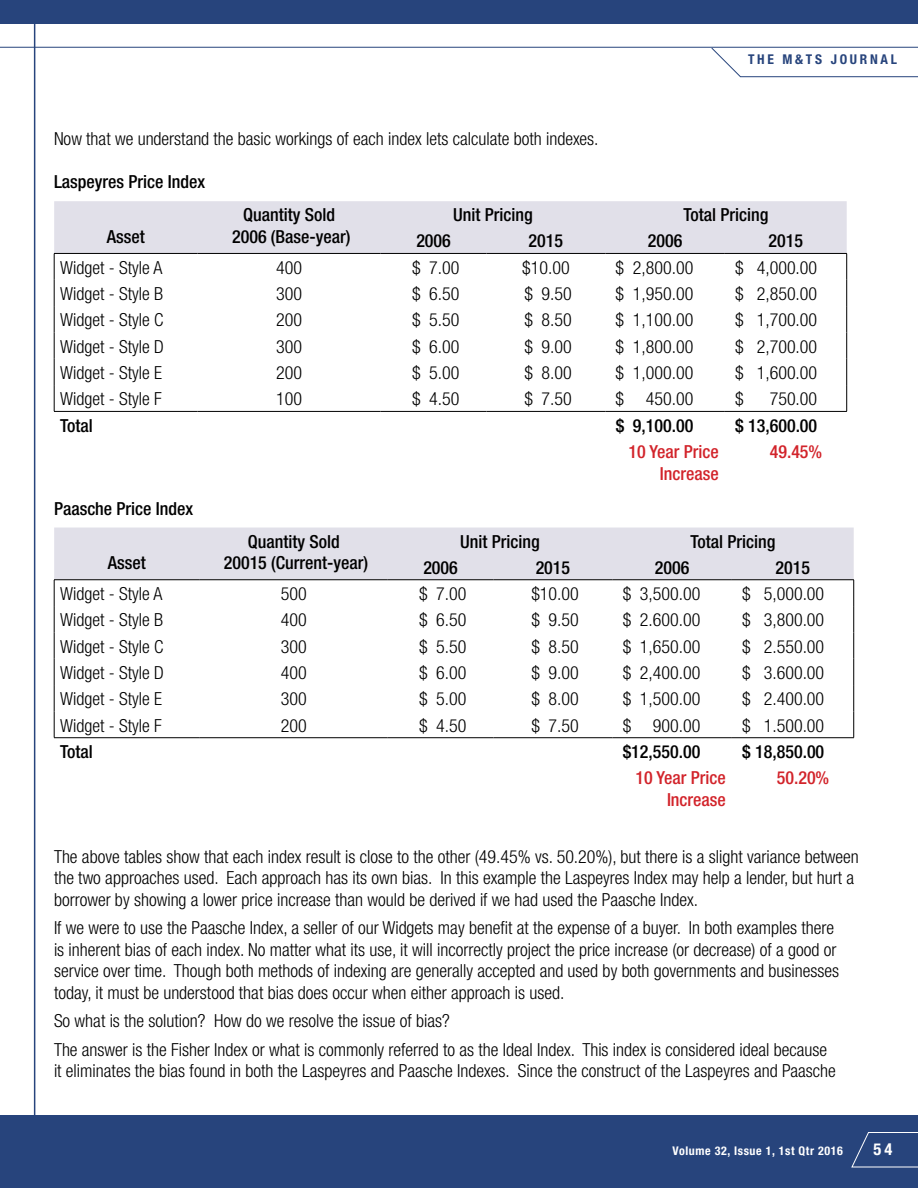
<style>
.page{position:relative;width:918px;height:1188px;background:#fff}
.page>*{position:absolute;margin:0;border:0;box-sizing:border-box;transform-origin:0 0}
.t1{font:300 condensed 18px/21.6px "Helvetica Neue";color:#000}
.t2{font:500 condensed 18px/21.6px "Helvetica Neue";color:#000;text-align:center}
.t3{font:500 condensed 18px/21.6px "Helvetica Neue";color:#d2232a;text-align:right}
.t4{font:700 condensed 16.5px "Helvetica Neue";color:#fff}
.t5{font:700 condensed 13.5px "Helvetica Neue";letter-spacing:.2em;color:#27447c}
.t6{font:700 condensed 12px "Helvetica Neue";letter-spacing:.05em;color:#fff}
</style>
<div class="page">
<svg style="left:54px;top:201px;width:793px;height:210px"></svg>
<hr style="left:54px;top:411px;width:144px;height:1px;background:#000">
<hr style="left:198px;top:411px;width:183px;height:1px;background:#000">
<hr style="left:381px;top:411px;width:106px;height:1px;background:#000">
<hr style="left:487px;top:411px;width:118px;height:1px;background:#000">
<hr style="left:605px;top:411px;width:120px;height:1px;background:#000">
<hr style="left:725px;top:411px;width:122px;height:1px;background:#000">
<svg style="left:54px;top:528px;width:800px;height:209px"></svg>
<hr style="left:54px;top:737px;width:146px;height:1px;background:#000">
<hr style="left:200px;top:737px;width:188px;height:1px;background:#000">
<hr style="left:388px;top:737px;width:106px;height:1px;background:#000">
<hr style="left:494px;top:737px;width:118px;height:1px;background:#000">
<hr style="left:612px;top:737px;width:120px;height:1px;background:#000">
<hr style="left:732px;top:737px;width:122px;height:1px;background:#000">
<hr style="left:0;top:47px;width:918px;height:1px;background:#27447c">
<hr style="left:34px;top:0;width:1px;height:1188px;background:#27447c">
<svg style="left:711px;top:47px;width:207px;height:30px"></svg>
<div style="left:0;top:1115px;width:918px;height:73px;background:#27447c"></div>
<div style="left:0;top:0;width:918px;height:24px;background:#27447c"></div>
<svg style="left:851px;top:1132px;width:67px;height:36px"></svg>
<p class="t5" style="left:748px;top:52px;width:150px">THE M&amp;TS JOURNAL</p>
<p class="t1" style="left:54px;top:128px;width:546px">Now that we understand the basic workings of each index lets calculate both indexes.</p>
<p class="t2" style="left:54px;top:171px;width:153px">Laspeyres Price Index</p>
<p class="t2" style="left:107px;top:226px;width:40px">Asset</p>
<p class="t2" style="left:232px;top:204px;width:120px">Quantity Sold<br>2006 (Base-year)</p>
<p class="t2" style="left:453px;top:204px;width:81px">Unit Pricing</p>
<p class="t2" style="left:684px;top:204px;width:86px">Total Pricing</p>
<p class="t2" style="left:416px;top:230px;width:36px">2006</p>
<p class="t2" style="left:529px;top:230px;width:36px">2015</p>
<p class="t2" style="left:648px;top:230px;width:36px">2006</p>
<p class="t2" style="left:769px;top:230px;width:36px">2015</p>
<p class="t1" style="left:60px;top:256px;width:104px">Widget - Style A</p>
<p class="t1" style="left:276px;top:256px;width:27px">400</p>
<p class="t1" style="left:412px;top:256px;width:49px">$ 7.00</p>
<p class="t1" style="left:522px;top:256px;width:49px">$10.00</p>
<p class="t1" style="left:616px;top:256px;width:79px">$ 2,800.00</p>
<p class="t1" style="left:735px;top:256px;width:84px">$ 4,000.00</p>
<p class="t1" style="left:60px;top:283px;width:104px">Widget - Style B</p>
<p class="t1" style="left:276px;top:283px;width:27px">300</p>
<p class="t1" style="left:412px;top:283px;width:49px">$ 6.50</p>
<p class="t1" style="left:524px;top:283px;width:49px">$ 9.50</p>
<p class="t1" style="left:616px;top:283px;width:79px">$ 1,950.00</p>
<p class="t1" style="left:735px;top:283px;width:84px">$ 2,850.00</p>
<p class="t1" style="left:60px;top:309px;width:105px">Widget - Style C</p>
<p class="t1" style="left:276px;top:309px;width:27px">200</p>
<p class="t1" style="left:412px;top:309px;width:49px">$ 5.50</p>
<p class="t1" style="left:524px;top:309px;width:49px">$ 8.50</p>
<p class="t1" style="left:616px;top:309px;width:79px">$ 1,100.00</p>
<p class="t1" style="left:735px;top:309px;width:84px">$ 1,700.00</p>
<p class="t1" style="left:60px;top:335px;width:105px">Widget - Style D</p>
<p class="t1" style="left:276px;top:335px;width:27px">300</p>
<p class="t1" style="left:412px;top:335px;width:49px">$ 6.00</p>
<p class="t1" style="left:524px;top:335px;width:49px">$ 9.00</p>
<p class="t1" style="left:616px;top:335px;width:79px">$ 1,800.00</p>
<p class="t1" style="left:735px;top:335px;width:84px">$ 2,700.00</p>
<p class="t1" style="left:60px;top:362px;width:103px">Widget - Style E</p>
<p class="t1" style="left:276px;top:362px;width:27px">200</p>
<p class="t1" style="left:412px;top:362px;width:49px">$ 5.00</p>
<p class="t1" style="left:524px;top:362px;width:49px">$ 8.00</p>
<p class="t1" style="left:616px;top:362px;width:79px">$ 1,000.00</p>
<p class="t1" style="left:735px;top:362px;width:84px">$ 1,600.00</p>
<p class="t1" style="left:60px;top:388px;width:103px">Widget - Style F</p>
<p class="t1" style="left:276px;top:388px;width:27px">100</p>
<p class="t1" style="left:412px;top:388px;width:49px">$ 4.50</p>
<p class="t1" style="left:524px;top:388px;width:49px">$ 7.50</p>
<p class="t1" style="left:616px;top:388px;width:79px">$ 450.00</p>
<p class="t1" style="left:735px;top:388px;width:10px">$</p>
<p class="t1" style="left:770px;top:388px;width:49px">750.00</p>
<p class="t2" style="left:60px;top:414px;width:34px">Total</p>
<p class="t2" style="left:616px;top:414px;width:79px">$ 9,100.00</p>
<p class="t2" style="left:735px;top:414px;width:84px">$ 13,600.00</p>
<p class="t3" style="left:629px;top:440px;width:92px">10 Year Price<br>Increase</p>
<p class="t3" style="left:770px;top:441px;width:54px">49.45%</p>
<p class="t2" style="left:54px;top:497px;width:141px">Paasche Price Index</p>
<p class="t2" style="left:108px;top:552px;width:40px">Asset</p>
<p class="t2" style="left:224px;top:530px;width:146px">Quantity Sold<br>20015 (Current-year)</p>
<p class="t2" style="left:460px;top:530px;width:81px">Unit Pricing</p>
<p class="t2" style="left:691px;top:530px;width:86px">Total Pricing</p>
<p class="t2" style="left:423px;top:556px;width:36px">2006</p>
<p class="t2" style="left:536px;top:556px;width:36px">2015</p>
<p class="t2" style="left:655px;top:556px;width:36px">2006</p>
<p class="t2" style="left:776px;top:556px;width:36px">2015</p>
<p class="t1" style="left:60px;top:583px;width:104px">Widget - Style A</p>
<p class="t1" style="left:281px;top:583px;width:27px">500</p>
<p class="t1" style="left:419px;top:583px;width:49px">$ 7.00</p>
<p class="t1" style="left:531px;top:583px;width:49px">$10.00</p>
<p class="t1" style="left:623px;top:583px;width:79px">$ 3,500.00</p>
<p class="t1" style="left:742px;top:583px;width:84px">$ 5,000.00</p>
<p class="t1" style="left:60px;top:609px;width:104px">Widget - Style B</p>
<p class="t1" style="left:281px;top:609px;width:27px">400</p>
<p class="t1" style="left:419px;top:609px;width:49px">$ 6.50</p>
<p class="t1" style="left:531px;top:609px;width:49px">$ 9.50</p>
<p class="t1" style="left:623px;top:609px;width:79px">$ 2.600.00</p>
<p class="t1" style="left:742px;top:609px;width:84px">$ 3,800.00</p>
<p class="t1" style="left:60px;top:635px;width:105px">Widget - Style C</p>
<p class="t1" style="left:281px;top:635px;width:27px">300</p>
<p class="t1" style="left:419px;top:635px;width:49px">$ 5.50</p>
<p class="t1" style="left:531px;top:635px;width:49px">$ 8.50</p>
<p class="t1" style="left:623px;top:635px;width:79px">$ 1,650.00</p>
<p class="t1" style="left:742px;top:635px;width:84px">$ 2.550.00</p>
<p class="t1" style="left:60px;top:662px;width:105px">Widget - Style D</p>
<p class="t1" style="left:281px;top:662px;width:27px">400</p>
<p class="t1" style="left:419px;top:662px;width:49px">$ 6.00</p>
<p class="t1" style="left:531px;top:662px;width:49px">$ 9.00</p>
<p class="t1" style="left:623px;top:662px;width:79px">$ 2,400.00</p>
<p class="t1" style="left:742px;top:662px;width:84px">$ 3.600.00</p>
<p class="t1" style="left:60px;top:688px;width:103px">Widget - Style E</p>
<p class="t1" style="left:281px;top:688px;width:27px">300</p>
<p class="t1" style="left:419px;top:688px;width:49px">$ 5.00</p>
<p class="t1" style="left:531px;top:688px;width:49px">$ 8.00</p>
<p class="t1" style="left:623px;top:688px;width:79px">$ 1,500.00</p>
<p class="t1" style="left:742px;top:688px;width:84px">$ 2.400.00</p>
<p class="t1" style="left:60px;top:714px;width:103px">Widget - Style F</p>
<p class="t1" style="left:281px;top:714px;width:27px">200</p>
<p class="t1" style="left:419px;top:714px;width:49px">$ 4.50</p>
<p class="t1" style="left:531px;top:714px;width:49px">$ 7.50</p>
<p class="t1" style="left:623px;top:714px;width:79px">$ 900.00</p>
<p class="t1" style="left:742px;top:714px;width:84px">$ 1.500.00</p>
<p class="t2" style="left:60px;top:740px;width:34px">Total</p>
<p class="t2" style="left:623px;top:740px;width:79px">$12,550.00</p>
<p class="t2" style="left:742px;top:740px;width:84px">$ 18,850.00</p>
<p class="t3" style="left:636px;top:767px;width:92px">10 Year Price<br>Increase</p>
<p class="t3" style="left:777px;top:767px;width:54px">50.20%</p>
<p class="t1" style="left:54px;top:845px;width:806px">The above tables show that each index result is close to the other (49.45% vs. 50.20%), but there is a slight variance between the two approaches used. Each approach has its own bias. In this example the Laspeyres Index may help a lender, but hurt a borrower by showing a lower price increase than would be derived if we had used the Paasche Index.</p>
<p class="t1" style="left:54px;top:917px;width:787px">If we were to use the Paasche Index, a seller of our Widgets may benefit at the expense of a buyer. In both examples there is inherent bias of each index. No matter what its use, it will incorrectly project the price increase (or decrease) of a good or service over time. Though both methods of indexing are generally accepted and used by both governments and businesses today, it must be understood that bias does occur when either approach is used.</p>
<p class="t1" style="left:54px;top:1007px;width:775px;line-height:28.3px">So what is the solution? How do we resolve the issue of bias?<br>The answer is the Fisher Index or what is commonly referred to as the Ideal Index. This index is considered ideal because</p>
<p class="t1" style="left:54px;top:1060px;width:783px">it eliminates the bias found in both the Laspeyres and Paasche Indexes. Since the construct of the Laspeyres and Paasche</p>
<p class="t6" style="left:673px;top:1144px;width:172px">Volume 32, Issue 1, 1st Qtr 2016</p>
<p class="t4" style="left:873px;top:1139px;width:21px">54</p>
</div>
